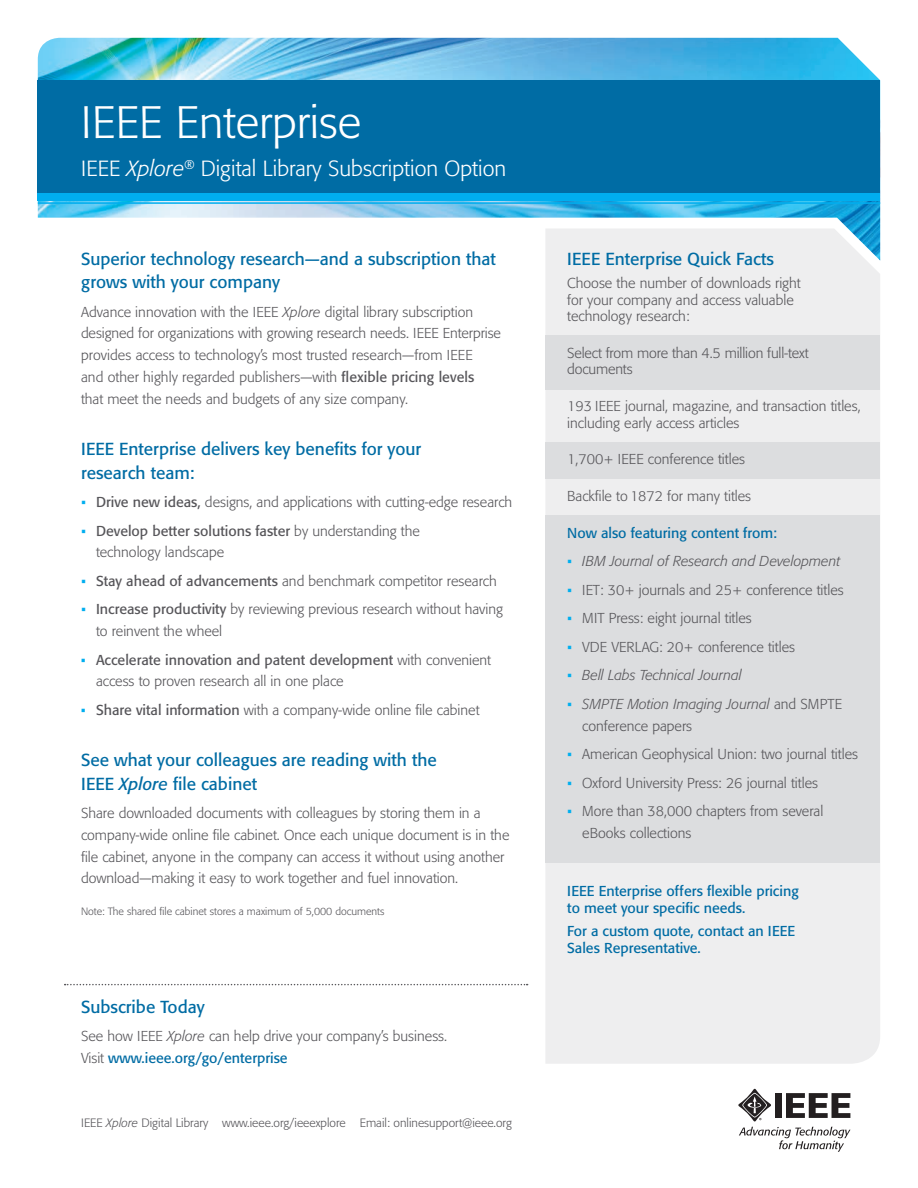
<style>
.page{position:relative;width:918px;height:1188px;background:#fff}
.page>*{position:absolute;margin:0;border:0;box-sizing:border-box;transform-origin:0 0}
.t1{font:300 45px "Formata";color:#fff}
.t2{font:300 21.75px "Formata";color:#fff}
.t3{font:17.25px/23.2px "Formata";color:#006ca4}
.t4{font:300 14.25px/21.8px "Formata";color:#57565a}
.t5{font:14.25px/16.5px "Formata";color:#006ca4}
.t6{font:italic 300 14.25px/21.8px "Formata";color:#57565a}
.t7{font:300 12px "Formata";color:#57565a}
.t8{font:300 10.5px "Formata";color:#57565a}
.s1{font-style:italic}
.s2{font-weight:400}
.s3{font-family:"Calibri";font-weight:400;color:#00aeef}
.s4{font-weight:400;color:#006ca4}
.s5{font-family:"Calibri";font-weight:400;font-style:normal;color:#00aeef}
.s6{font-style:normal}
</style>
<div class="page">
<img style="left:38px;top:38px;width:842px;height:190px">
<div style="left:38px;top:81px;width:842px;height:115px;background:#006ca4"></div>
<div style="left:38px;top:193px;width:842px;height:8px;background:#00aeef"></div>
<hr style="left:38px;top:202px;width:842px;height:2px;background:#00aeef">
<svg style="left:65px;top:984px;width:463px;height:1px"></svg>
<svg style="left:738px;top:1089px;width:112px;height:63px"></svg>
<div style="left:545px;top:228px;width:335px;height:836px;background:#eeeeef"></div>
<div style="left:545px;top:335px;width:335px;height:55px;background:#dcdddf"></div>
<div style="left:545px;top:443px;width:335px;height:36px;background:#dcdddf"></div>
<div style="left:545px;top:515px;width:335px;height:348px;background:#dcdddf"></div>
<h1 class="t1" style="left:81px;top:96px;width:282px">IEEE Enterprise</h1>
<h2 class="t2" style="left:81px;top:156px;width:427px">IEEE <span class="s1">Xplore</span><sup>®</sup> Digital Library Subscription Option</h2>
<p class="t3" style="left:81px;top:247px;width:416px">Superior technology research—and a subscription that grows with your company</p>
<p class="t4" style="left:81px;top:301px;width:421px">Advance innovation with the IEEE <span class="s1">Xplore</span> digital library subscription designed for organizations with growing research needs. IEEE Enterprise provides access to technology’s most trusted research—from IEEE<br>and other highly regarded publishers—with <span class="s2">flexible pricing levels<br></span>that meet the needs and budgets of any size company.</p>
<p class="t3" style="left:81px;top:438px;width:342px">IEEE Enterprise delivers key benefits for your research team:</p>
<p class="t4" style="left:81px;top:491px;width:433px"><span class="s3">▪</span> <span class="s2">Drive new ideas,</span> designs, and applications with cutting-edge research</p>
<p class="t4" style="left:96px;top:520px;width:325px;text-indent:-15px"><span class="s3">▪</span> <span class="s2">Develop better solutions faster</span> by understanding the technology landscape</p>
<p class="t4" style="left:81px;top:570px;width:417px"><span class="s3">▪</span> <span class="s2">Stay ahead of advancements</span> and benchmark competitor research</p>
<p class="t4" style="left:96px;top:599px;width:409px;text-indent:-15px"><span class="s3">▪</span> <span class="s2">Increase productivity</span> by reviewing previous research without having to reinvent the wheel</p>
<p class="t4" style="left:96px;top:649px;width:397px;text-indent:-15px"><span class="s3">▪</span> <span class="s2">Accelerate innovation and patent development</span> with convenient access to proven research all in one place</p>
<p class="t4" style="left:81px;top:699px;width:400px"><span class="s3">▪</span> <span class="s2">Share vital information</span> with a company-wide online file cabinet</p>
<p class="t3" style="left:81px;top:749px;width:357px">See what your colleagues are reading with the<br>IEEE <span class="s1">Xplore</span> file cabinet</p>
<p class="t4" style="left:81px;top:802px;width:430px">Share downloaded documents with colleagues by storing them in a company-wide online file cabinet. Once each unique document is in the file cabinet, anyone in the company can access it without using another download—making it easy to work together and fuel innovation.</p>
<p class="t8" style="left:81px;top:905px;width:305px">Note: The shared file cabinet stores a maximum of 5,000 documents</p>
<p class="t3" style="left:81px;top:995px;width:125px">Subscribe Today</p>
<p class="t4" style="left:81px;top:1026px;width:368px">See how IEEE <span class="s1">Xplore</span> can help drive your company’s business.<br>Visit <span class="s4">www.ieee.org/go/enterprise</span></p>
<p class="t7" style="left:81px;top:1115px;width:432px">IEEE <span class="s1">Xplore</span> Digital Library www.ieee.org/ieeexplore Email: onlinesupport@ieee.org</p>
<p class="t3" style="left:567px;top:247px;width:208px">IEEE Enterprise Quick Facts</p>
<p class="t4" style="left:567px;top:275px;width:235px;line-height:16.5px">Choose the number of downloads right for your company and access valuable technology research:</p>
<p class="t4" style="left:567px;top:345px;width:243px;line-height:16.5px">Select from more than 4.5 million full-text documents</p>
<p class="t4" style="left:567px;top:398px;width:295px;line-height:16.5px">193 IEEE journal, magazine, and transaction titles, including early access articles</p>
<p class="t4" style="left:567px;top:449px;width:179px">1,700+ IEEE conference titles</p>
<p class="t4" style="left:567px;top:485px;width:185px">Backfile to 1872 for many titles</p>
<p class="t5" style="left:567px;top:525px;width:211px">Now also featuring content from:</p>
<p class="t6" style="left:567px;top:551px;width:275px"><span class="s5">▪</span> IBM Journal of Research and Development</p>
<p class="t4" style="left:567px;top:579px;width:278px"><span class="s3">▪</span> IET: 30+ journals and 25+ conference titles</p>
<p class="t4" style="left:567px;top:608px;width:186px"><span class="s3">▪</span> MIT Press: eight journal titles</p>
<p class="t4" style="left:567px;top:636px;width:229px"><span class="s3">▪</span> VDE VERLAG: 20+ conference titles</p>
<p class="t6" style="left:567px;top:665px;width:176px"><span class="s5">▪</span> Bell Labs Technical Journal</p>
<p class="t6" style="left:582px;top:693px;width:261px;text-indent:-15px"><span class="s5">▪</span> SMPTE Motion Imaging Journal <span class="s6">and SMPTE conference papers</span></p>
<p class="t4" style="left:567px;top:743px;width:292px"><span class="s3">▪</span> American Geophysical Union: two journal titles</p>
<p class="t4" style="left:567px;top:772px;width:252px"><span class="s3">▪</span> Oxford University Press: 26 journal titles</p>
<p class="t4" style="left:582px;top:800px;width:243px;text-indent:-15px"><span class="s3">▪</span> More than 38,000 chapters from several eBooks collections</p>
<p class="t5" style="left:567px;top:883px;width:233px">IEEE Enterprise offers flexible pricing to meet your specific needs.</p>
<p class="t5" style="left:567px;top:923px;width:230px">For a custom quote, contact an IEEE<br>Sales Representative.</p>
</div>
